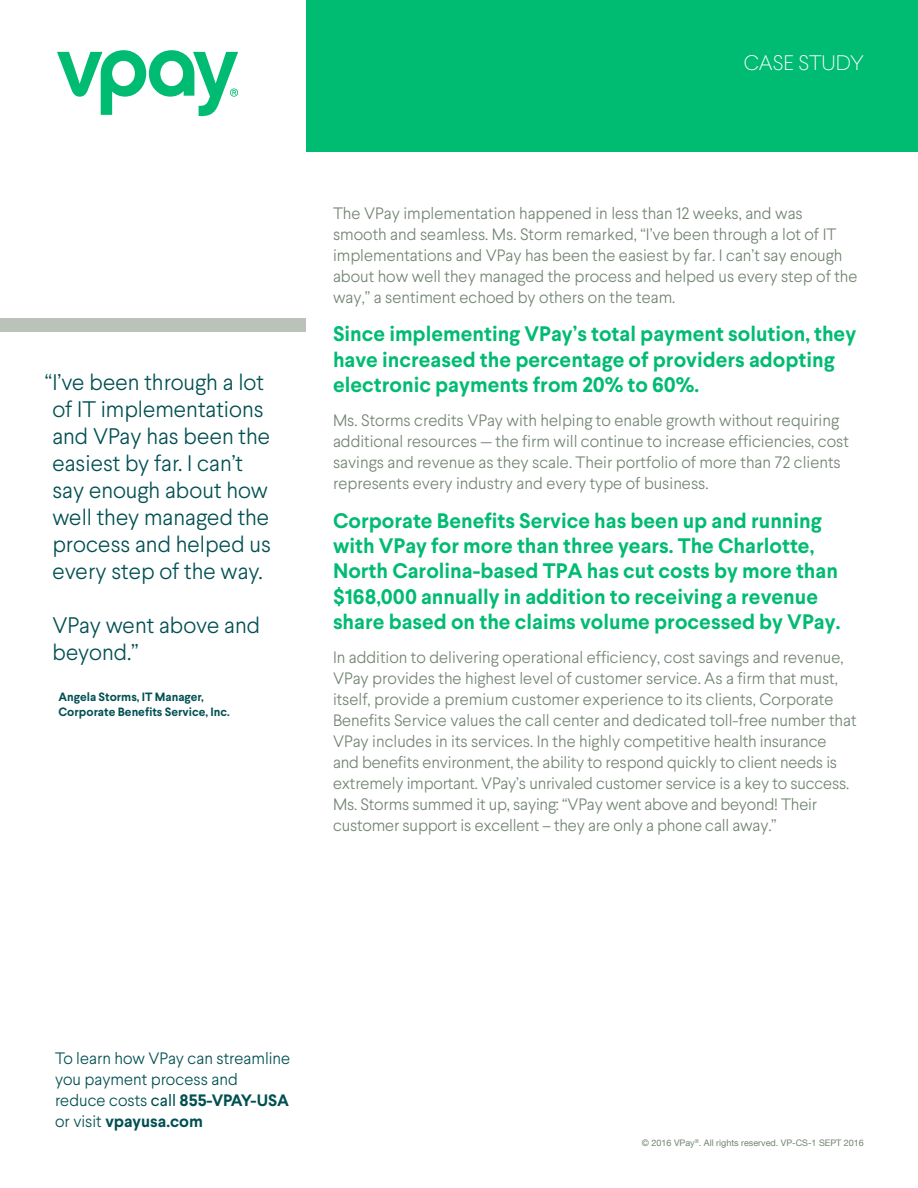
<style>
.page{position:relative;width:918px;height:1188px;background:#fff}
.page>*{position:absolute;margin:0;border:0;box-sizing:border-box;transform-origin:0 0}
.t1{font:300 22.5px/27px "Larsseit";color:#004f51}
.t2{font:700 21px/25.2px "Larsseit";color:#00bb72}
.t3{font:100 21px "Larsseit";color:#fff}
.t4{font:300 16.5px/21px "Larsseit";color:#728472}
.Body_copy_2{font:300 16.5px/21px "Larsseit";color:#004f51}
.t5{font:700 12px/14.4px "Larsseit";color:#004f51}
.t6{font:9px "Helvetica Neue LT Com";color:#728472}
.s1{font-weight:400}
.s2{font-weight:700}
</style>
<div class="page">
<div style="left:306px;top:0;width:612px;height:151px;background:#00bb72"></div>
<svg style="left:57px;top:50px;width:181px;height:67px"></svg>
<div style="left:0;top:319px;width:306px;height:13px;background:#bbc2b9"></div>
<p class="t1" style="left:52px;top:368px;width:220px;text-indent:-7px">“I’ve been through a lot of IT implementations and VPay has been the easiest by far. I can’t say enough about how well they managed the process and helped us every step of the way.</p>
<p class="t1" style="left:52px;top:611px;width:209px">VPay went above and beyond.”</p>
<p class="t5" style="left:58px;top:690px;width:173px">Angela Storms, IT Manager,<br>Corporate Benefits Service, Inc.</p>
<p class="t3" style="left:744px;top:49px;width:122px">CASE STUDY</p>
<p class="t4" style="left:333px;top:202px;width:526px">The VPay implementation happened in less than 12 weeks, and was smooth and seamless. Ms. Storm remarked, “I’ve been through a lot of IT implementations and VPay has been the easiest by far. I can’t say enough about how well they managed the process and helped us every step of the way,” a sentiment echoed by others on the team.</p>
<p class="t2" style="left:333px;top:322px;width:525px">Since implementing VPay’s total payment solution, they have increased the percentage of providers adopting electronic payments from 20% to 60%.</p>
<p class="t4" style="left:333px;top:410px;width:517px">Ms. Storms credits VPay with helping to enable growth without requiring additional resources — the firm will continue to increase efficiencies, cost savings and revenue as they scale. Their portfolio of more than 72 clients represents every industry and every type of business.</p>
<p class="t2" style="left:333px;top:508px;width:509px">Corporate Benefits Service has been up and running with VPay for more than three years. The Charlotte, North Carolina-based TPA has cut costs by more than $168,000 annually in addition to receiving a revenue share based on the claims volume processed by VPay.</p>
<p class="t4" style="left:333px;top:647px;width:525px">In addition to delivering operational efficiency, cost savings and revenue, VPay provides the highest level of customer service. As a firm that must, itself, provide a premium customer experience to its clients, Corporate Benefits Service values the call center and dedicated toll-free number that VPay includes in its services. In the highly competitive health insurance<br>and benefits environment, the ability to respond quickly to client needs is extremely important. VPay’s unrivaled customer service is a key to success.<br>Ms. Storms summed it up, saying: “VPay went above and beyond! Their customer support is excellent – they are only a phone call away.”</p>
<p class="Body_copy_2" style="left:55px;top:1048px;width:237px">To learn how VPay can streamline you payment process and reduce costs <span class="s1">call</span> <span class="s2">855-VPAY-USA </span>or visit <span class="s2">vpayusa.com</span></p>
<p class="t6" style="left:642px;top:1137px;width:224px">© 2016 VPay<sup>®</sup>. All rights reserved. VP-CS-1 SEPT 2016</p>
</div>
